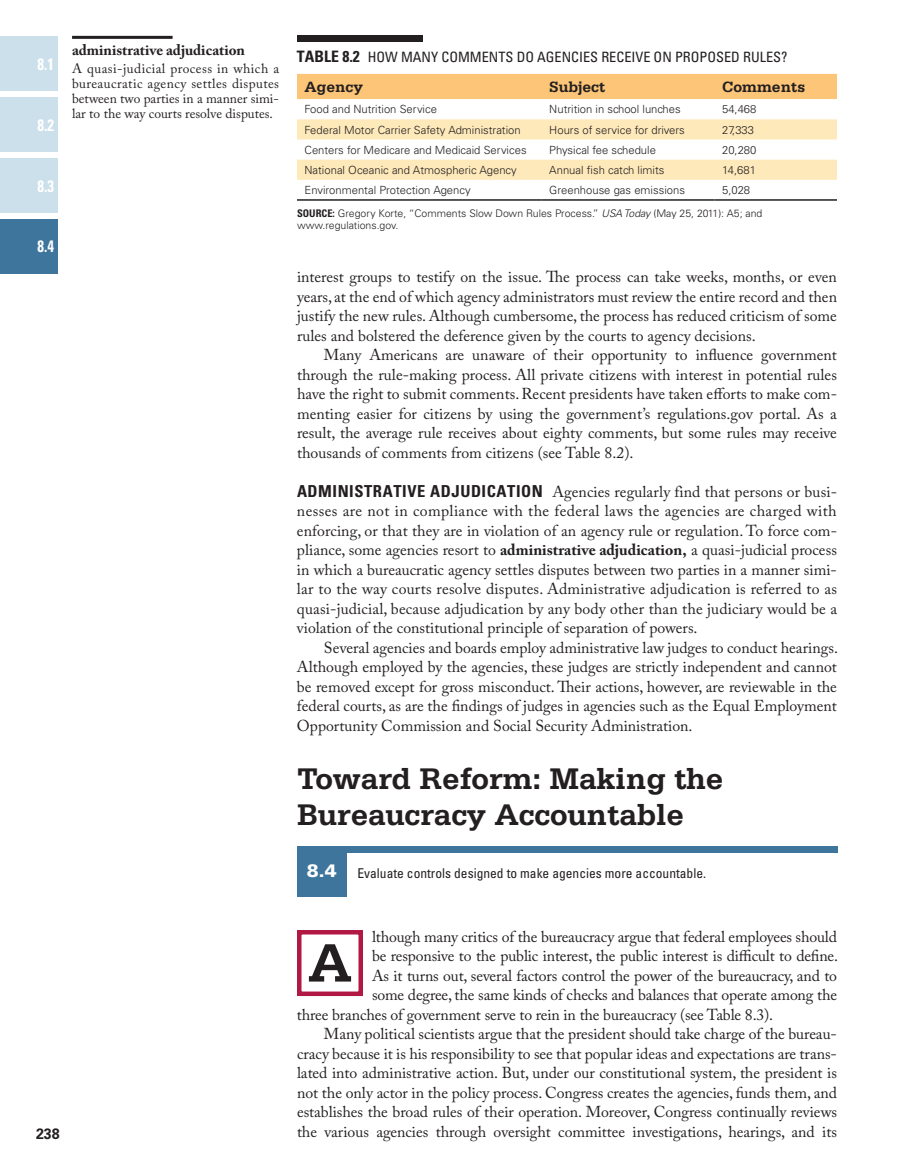
<style>
.page{position:relative;width:918px;height:1175px;background:#fff}
.page>*{position:absolute;margin:0;border:0;box-sizing:border-box;transform-origin:0 0}
.t1{font:700 57px "Serifa Std";color:#231f20}
.t2{font:700 31.5px/36px "Serifa Std";letter-spacing:-.005em;color:#231f20}
.t3{font:700 condensed 16.5px "Univers LT Std";letter-spacing:.035em;color:#231f20}
.t4{font:700 condensed 16.5px "Univers LT Std";color:#fff;scale:.9 1}
.t5{font:15.75px/19.5px "Adobe Caslon Pro";letter-spacing:-.005em;color:#231f20;text-align:justify}
.t6{font:700 15.75px "Serifa Std";color:#231f20}
.t7{font:700 condensed 15.75px "Univers LT Std";color:#231f20}
.t8{font:700 15px "Adobe Caslon Pro";color:#231f20}
.t9{font:700 15px "Univers LT Std";color:#231f20;scale:.95 1}
.t10{font:condensed 14.25px "Univers LT Std";color:#231f20}
.t11{font:13.5px/15px "Adobe Caslon Pro";color:#231f20;text-align:justify}
.t12{font:condensed 13.5px "Univers LT Std";color:#231f20}
.t13{font:300 11.25px "Univers LT Std";color:#231f20}
.t14{font:300 10.5px/12px "Univers LT Std";color:#231f20}
.t15{font:700 condensed 10.5px "Univers LT Std";color:#231f20}
.s1{font-weight:700;font-size:15.75px}
.s2{font-weight:700;font-stretch:condensed}
.s3{font-style:italic}
.s4{font-weight:700}
.s5{font-weight:900;font-stretch:normal;font-size:18px;color:#fff}
</style>
<div class="page">
<div style="left:0;top:36px;width:58px;height:55px;background:#cce0eb"></div>
<div style="left:0;top:97px;width:58px;height:55px;background:#cce0eb"></div>
<div style="left:0;top:158px;width:58px;height:55px;background:#cce0eb"></div>
<div style="left:0;top:218px;width:58px;height:55px;background:#3e759c"></div>
<div style="left:297px;top:74px;width:540px;height:25px;background:#fdc577"></div>
<svg style="left:297px;top:119px;width:540px;height:61px"></svg>
<hr style="left:297px;top:199px;width:245px;height:2px;background:#231f20">
<hr style="left:542px;top:199px;width:173px;height:2px;background:#231f20">
<hr style="left:715px;top:199px;width:122px;height:2px;background:#231f20">
<div style="left:297px;top:36px;width:126px;height:6px;background:#231f20"></div>
<hr style="left:72px;top:36px;width:101px;height:3px;background:#231f20">
<div style="left:297px;top:930px;width:66px;height:66px;border:4px solid #b11844"></div>
<div style="left:297px;top:846px;width:49px;height:50px;background:#3e759c"></div>
<div style="left:297px;top:846px;width:540px;height:6px;background:#3e759c"></div>
<p class="t4" style="left:38px;top:54px;width:20px">8.1</p>
<p class="t4" style="left:38px;top:115px;width:20px">8.2</p>
<p class="t4" style="left:38px;top:175px;width:20px">8.3</p>
<p class="t4" style="left:38px;top:236px;width:20px">8.4</p>
<p class="t8" style="left:72px;top:41px;width:175px">administrative adjudication</p>
<p class="t11" style="left:72px;top:61px;width:209px">A quasi-judicial process in which a bureaucratic agency settles disputes between two parties in a manner simi&shy;lar to the way courts resolve disputes.</p>
<p class="t7" style="left:297px;top:47px;width:18px">TABLE</p>
<p class="t10" style="left:342px;top:48px;width:382px"><span class="s1">8.2</span> H ow Many Comments Do Agencies Receive on Proposed</p>
<p class="t10" style="left:743px;top:48px;width:46px">Rules?</p>
<p class="t6" style="left:304px;top:77px;width:60px">Agency</p>
<p class="t6" style="left:549px;top:77px;width:58px">Subject</p>
<p class="t6" style="left:722px;top:77px;width:85px">Comments</p>
<p class="t13" style="left:304px;top:103px;width:134px">Food and Nutrition Service</p>
<p class="t13" style="left:549px;top:103px;width:133px">Nutrition in school lunches</p>
<p class="t13" style="left:722px;top:103px;width:36px">54,468</p>
<p class="t13" style="left:304px;top:123px;width:218px">Federal Motor Carrier Safety Administration</p>
<p class="t13" style="left:549px;top:123px;width:137px">Hours of service for drivers</p>
<p class="t13" style="left:722px;top:123px;width:34px">27,333</p>
<p class="t13" style="left:304px;top:143px;width:224px">Centers for Medicare and Medicaid Services</p>
<p class="t13" style="left:549px;top:143px;width:108px">Physical fee schedule</p>
<p class="t13" style="left:722px;top:143px;width:36px">20,280</p>
<p class="t13" style="left:304px;top:163px;width:214px">National Oceanic and Atmospheric Agency</p>
<p class="t13" style="left:549px;top:163px;width:117px">Annual fish catch limits</p>
<p class="t13" style="left:722px;top:163px;width:35px">14,681</p>
<p class="t13" style="left:304px;top:183px;width:168px">Environmental Protection Agency</p>
<p class="t13" style="left:549px;top:183px;width:137px">Greenhouse gas emissions</p>
<p class="t13" style="left:722px;top:183px;width:30px">5,028</p>
<p class="t15" style="left:297px;top:207px;width:13px">SOURCE</p>
<p class="t14" style="left:297px;top:207px;width:467px;text-indent:36px"><span class="s2">:</span> Gregory Korte, “Comments Slow Down Rules Process.” <span class="s3">USA Today</span> (May 25, 2011): A5; and www.regulations.gov.</p>
<p class="t5" style="left:297px;top:267px;width:542px">interest groups to testify on the issue. The process can take weeks, months, or even years, at the end of which agency administrators must review the entire record and then justify the new rules. Although cumbersome, the process has reduced criticism of some rules and bolstered the deference given by the courts to agency decisions.</p>
<p class="t5" style="left:297px;top:345px;width:542px;text-indent:27px">Many Americans are unaware of their opportunity to influence government through the rule-making process. All private citizens with interest in potential rules have the right to submit comments. Recent presidents have taken efforts to make com&shy;menting easier for citizens by using the government’s regulations.gov portal. As a result, the average rule receives about eighty comments, but some rules may receive thousands of comments from citizens (see Table 8.2).</p>
<p class="t3" style="left:297px;top:481px;width:21px">ADMINISTRATIVE</p>
<p class="t3" style="left:430px;top:481px;width:40px">ADJUDICATION</p>
<p class="t5" style="left:297px;top:481px;width:542px;text-indent:255px">Agencies regularly find that persons or busi&shy;nesses are not in compliance with the federal laws the agencies are charged with enforcing, or that they are in violation of an agency rule or regulation. To force com&shy;pliance, some agencies resort to <span class="s4">administrative adjudication,</span> a quasi-judicial process in which a bureaucratic agency settles disputes between two parties in a manner simi&shy;lar to the way courts resolve disputes. Administrative adjudication is referred to as quasi-judicial, because adjudication by any body other than the judiciary would be a violation of the constitutional principle of separation of powers.</p>
<p class="t5" style="left:297px;top:637px;width:543px;text-indent:27px">Several agencies and boards employ administrative law judges to conduct hearings.<br>Although employed by the agencies, these judges are strictly independent and cannot be removed except for gross misconduct. Their actions, however, are reviewable in the federal courts, as are the findings of judges in agencies such as the Equal Employment Opportunity Commission and Social Security Administration.</p>
<h2 class="t2" style="left:297px;top:760px;width:428px">Toward Reform: Making the<br>Bureaucracy Accountable</h2>
<p class="t12" style="left:307px;top:864px;width:401px"><span class="s5">8.4</span> Evaluate controls designed to make agencies more accountable.</p>
<p class="t9" style="left:36px;top:1124px;width:27px">238</p>
<p class="t5" style="left:372px;top:926px;width:467px">lthough many critics of the bureaucracy argue that federal employees should</p>
<p class="t5" style="left:372px;top:946px;width:468px">be responsive to the public interest, the public interest is difficult to define.</p>
<p class="t5" style="left:372px;top:965px;width:467px">As it turns out, several factors control the power of the bureaucracy, and to</p>
<p class="t5" style="left:372px;top:985px;width:467px">some degree, the same kinds of checks and balances that operate among the</p>
<p class="t5" style="left:297px;top:1004px;width:478px">three branches of government serve to rein in the bureaucracy (see Table 8.3).</p>
<p class="t5" style="left:324px;top:1024px;width:514px">Many political scientists argue that the president should take charge of the bureau-</p>
<p class="t5" style="left:297px;top:1043px;width:541px">cracy because it is his responsibility to see that popular ideas and expectations are trans-</p>
<p class="t5" style="left:297px;top:1063px;width:541px">lated into administrative action. But, under our constitutional system, the president is</p>
<p class="t5" style="left:297px;top:1082px;width:541px">not the only actor in the policy process. Congress creates the agencies, funds them, and</p>
<p class="t5" style="left:297px;top:1102px;width:542px">establishes the broad rules of their operation. Moreover, Congress continually reviews</p>
<p class="t5" style="left:297px;top:1121px;width:541px">the various agencies through oversight committee investigations, hearings, and its</p>
<h1 class="t1" style="left:308px;top:929px;width:46px">A</h1>
</div>
